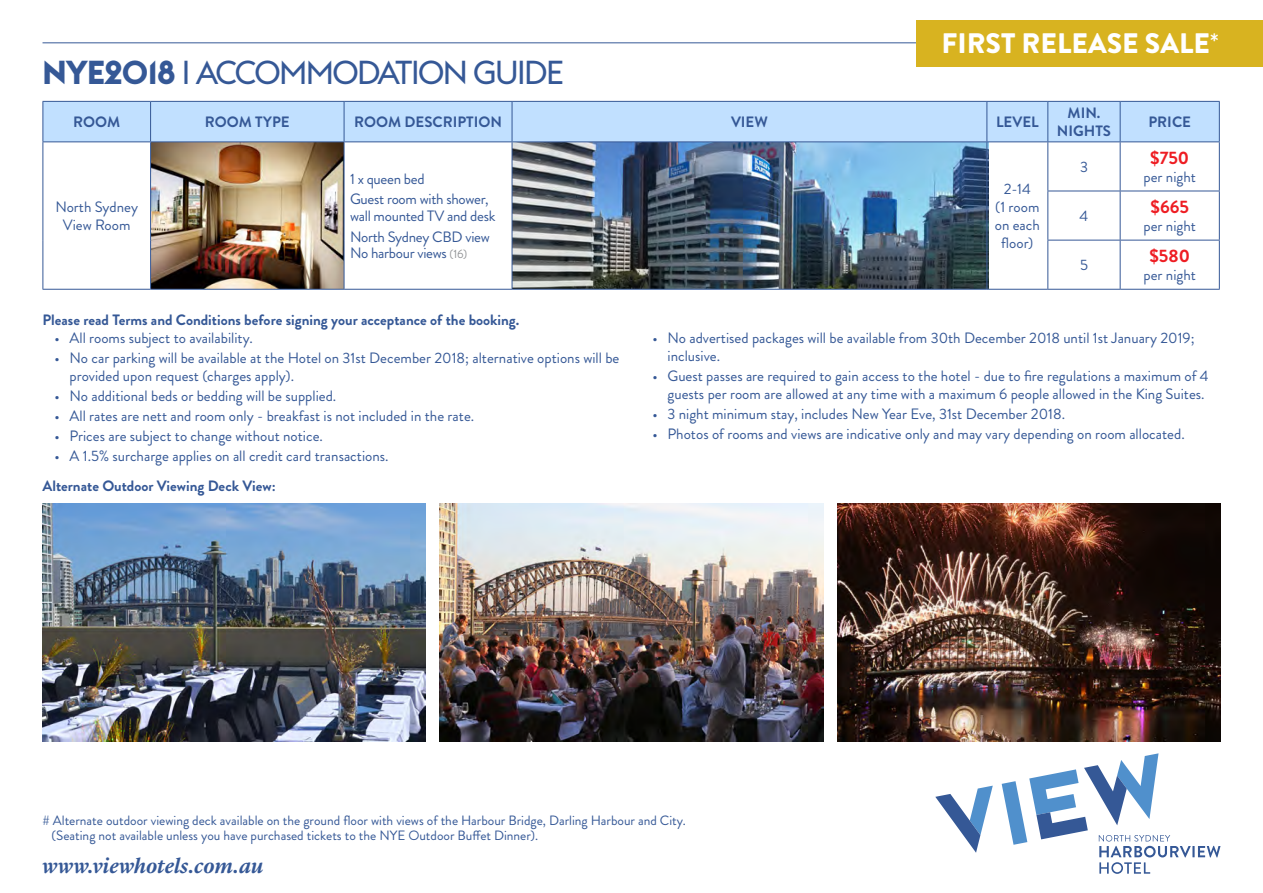
<style>
.page{position:relative;width:1263px;height:893px;background:#fff}
.page>*{position:absolute;margin:0;border:0;box-sizing:border-box;transform-origin:0 0}
.t1{font:32.85px "Euclid Flex";letter-spacing:-.05em;color:#355896}
.t2{font:900 28.2px "Brandon Grotesque";color:#fff}
.t3{font:italic 600 21px "Lyon Text";color:#355896}
.t4{font:700 18px "Brandon Grotesque";color:#ee1d23}
.t5{font:15px/18px "Brandon Grotesque";color:#355896}
.t6{font:700 15px/18px "Brandon Grotesque";color:#355896;text-align:center}
.t7{font:15px/20.7px "Brandon Grotesque";letter-spacing:-.02em;color:#355896}
.t8{font:13.5px/15px "Brandon Grotesque";color:#355896}
.s1{font-weight:700}
.s2{font-weight:400}
.s3{font-size:12px;color:#939598}
</style>
<div class="page">
<img style="left:513px;top:142px;width:475px;height:147px">
<img style="left:151px;top:142px;width:193px;height:147px">
<svg style="left:935px;top:786px;width:58px;height:67px"></svg>
<svg style="left:1002px;top:753px;width:218px;height:121px"></svg>
<hr style="left:43px;top:43px;width:1177px;height:1px;background:#355896">
<img style="left:440px;top:504px;width:383px;height:238px">
<img style="left:43px;top:504px;width:383px;height:238px">
<img style="left:837px;top:504px;width:383px;height:238px">
<div style="left:1211px;top:20px;width:52px;height:46px;background:#d8b320"></div>
<div style="left:917px;top:20px;width:327px;height:46px;background:#d8b320"></div>
<div style="left:44px;top:102px;width:1175px;height:39px;background:#c1e0ff"></div>
<hr style="left:43px;top:101px;width:108px;height:1px;background:#355896">
<hr style="left:43px;top:102px;width:1px;height:39px;background:#355896">
<hr style="left:151px;top:101px;width:193px;height:1px;background:#355896">
<hr style="left:150px;top:102px;width:1px;height:39px;background:#355896">
<hr style="left:344px;top:101px;width:168px;height:1px;background:#355896">
<hr style="left:344px;top:102px;width:1px;height:39px;background:#355896">
<hr style="left:512px;top:101px;width:475px;height:1px;background:#355896">
<hr style="left:512px;top:102px;width:1px;height:39px;background:#355896">
<hr style="left:987px;top:101px;width:61px;height:1px;background:#355896">
<hr style="left:986px;top:102px;width:1px;height:39px;background:#355896">
<hr style="left:1048px;top:101px;width:72px;height:1px;background:#355896">
<hr style="left:1047px;top:102px;width:1px;height:39px;background:#355896">
<hr style="left:1120px;top:101px;width:100px;height:1px;background:#355896">
<hr style="left:1120px;top:102px;width:1px;height:39px;background:#355896">
<hr style="left:1219px;top:102px;width:1px;height:39px;background:#355896">
<hr style="left:43px;top:141px;width:108px;height:1px;background:#355896">
<hr style="left:43px;top:142px;width:1px;height:49px;background:#355896">
<hr style="left:151px;top:141px;width:193px;height:1px;background:#355896">
<hr style="left:150px;top:142px;width:1px;height:49px;background:#355896">
<hr style="left:344px;top:141px;width:168px;height:1px;background:#355896">
<hr style="left:344px;top:142px;width:1px;height:49px;background:#355896">
<hr style="left:512px;top:141px;width:475px;height:1px;background:#355896">
<hr style="left:512px;top:142px;width:1px;height:49px;background:#355896">
<hr style="left:987px;top:141px;width:61px;height:1px;background:#355896">
<hr style="left:986px;top:142px;width:1px;height:49px;background:#355896">
<hr style="left:1048px;top:141px;width:72px;height:1px;background:#355896">
<hr style="left:1047px;top:142px;width:1px;height:49px;background:#355896">
<hr style="left:1120px;top:141px;width:100px;height:1px;background:#355896">
<hr style="left:1120px;top:142px;width:1px;height:49px;background:#355896">
<hr style="left:1219px;top:142px;width:1px;height:49px;background:#355896">
<hr style="left:43px;top:191px;width:1px;height:49px;background:#355896">
<hr style="left:150px;top:191px;width:1px;height:49px;background:#355896">
<hr style="left:344px;top:191px;width:1px;height:49px;background:#355896">
<hr style="left:512px;top:191px;width:1px;height:49px;background:#355896">
<hr style="left:986px;top:191px;width:1px;height:49px;background:#355896">
<hr style="left:1047px;top:191px;width:73px;height:1px;background:#355896">
<hr style="left:1047px;top:191px;width:1px;height:49px;background:#355896">
<hr style="left:1120px;top:191px;width:100px;height:1px;background:#355896">
<hr style="left:1120px;top:191px;width:1px;height:49px;background:#355896">
<hr style="left:1219px;top:191px;width:1px;height:49px;background:#355896">
<hr style="left:43px;top:240px;width:1px;height:49px;background:#355896">
<hr style="left:150px;top:240px;width:1px;height:49px;background:#355896">
<hr style="left:344px;top:240px;width:1px;height:49px;background:#355896">
<hr style="left:512px;top:240px;width:1px;height:49px;background:#355896">
<hr style="left:986px;top:240px;width:1px;height:49px;background:#355896">
<hr style="left:1047px;top:240px;width:73px;height:1px;background:#355896">
<hr style="left:1047px;top:240px;width:1px;height:49px;background:#355896">
<hr style="left:1120px;top:240px;width:100px;height:1px;background:#355896">
<hr style="left:1120px;top:240px;width:1px;height:49px;background:#355896">
<hr style="left:1219px;top:240px;width:1px;height:49px;background:#355896">
<hr style="left:43px;top:289px;width:108px;height:1px;background:#355896">
<hr style="left:151px;top:289px;width:193px;height:1px;background:#355896">
<hr style="left:344px;top:289px;width:168px;height:1px;background:#355896">
<hr style="left:512px;top:289px;width:475px;height:1px;background:#355896">
<hr style="left:987px;top:289px;width:61px;height:1px;background:#355896">
<hr style="left:1048px;top:289px;width:72px;height:1px;background:#355896">
<hr style="left:1120px;top:289px;width:100px;height:1px;background:#355896">
<h1 class="t1" style="left:43px;top:53px;width:523px"><span class="s1">NYE2018</span> I ACCOMMODATION GUIDE</h1>
<h2 class="t2" style="left:941px;top:23px;width:279px">FIRST RELEASE SALE<span class="s2">*</span></h2>
<p class="t6" style="left:73px;top:113px;width:49px">ROOM</p>
<p class="t6" style="left:205px;top:113px;width:86px">ROOM TYPE</p>
<p class="t6" style="left:354px;top:113px;width:150px">ROOM DESCRIPTION</p>
<p class="t6" style="left:731px;top:113px;width:38px">VIEW</p>
<p class="t6" style="left:996px;top:113px;width:44px">LEVEL</p>
<p class="t6" style="left:1057px;top:104px;width:56px">MIN.<br>NIGHTS</p>
<p class="t6" style="left:1148px;top:113px;width:44px">PRICE</p>
<p class="t5" style="left:55px;top:198px;width:84px;text-align:center">North Sydney<br>View Room</p>
<p class="t7" style="left:350px;top:168px;width:140px">1 x queen bed<br>Guest room with shower,</p>
<p class="t7" style="left:350px;top:206px;width:147px">wall mounted TV and desk<br>North Sydney CBD view</p>
<p class="t7" style="left:350px;top:243px;width:119px">No harbour views <span class="s3">(16)</span></p>
<p class="t6" style="left:43px;top:311px;width:478px">Please read Terms and Conditions before signing your acceptance of the booking.</p>
<p class="t5" style="left:55px;top:329px;width:200px">• All rooms subject to availability.</p>
<p class="t5" style="left:70px;top:349px;width:551px;text-indent:-15px">• No car parking will be available at the Hotel on 31st December 2018; alternative options will be provided upon request (charges apply).</p>
<p class="t5" style="left:55px;top:387px;width:283px">• No additional beds or bedding will be supplied.</p>
<p class="t5" style="left:55px;top:407px;width:421px">• All rates are nett and room only - breakfast is not included in the rate.</p>
<p class="t5" style="left:55px;top:427px;width:270px">• Prices are subject to change without notice.</p>
<p class="t5" style="left:55px;top:448px;width:336px">• A 1.5% surcharge applies on all credit card transactions.</p>
<p class="t6" style="left:43px;top:477px;width:235px">Alternate Outdoor Viewing Deck View:</p>
<p class="t5" style="left:995px;top:180px;width:47px;text-align:center">2-14<br>(1 room on each floor)</p>
<p class="t5" style="left:1080px;top:158px;width:9px">3</p>
<p class="t5" style="left:1079px;top:207px;width:10px">4</p>
<p class="t5" style="left:1080px;top:256px;width:9px">5</p>
<p class="t4" style="left:1150px;top:145px;width:40px">$750</p>
<p class="t5" style="left:1143px;top:168px;width:54px">per night</p>
<p class="t4" style="left:1150px;top:194px;width:40px">$665</p>
<p class="t5" style="left:1143px;top:217px;width:54px">per night</p>
<p class="t4" style="left:1149px;top:243px;width:42px">$580</p>
<p class="t5" style="left:1143px;top:266px;width:54px">per night</p>
<p class="t5" style="left:667px;top:329px;width:529px;text-indent:-15px">• No advertised packages will be available from 30th December 2018 until 1st January 2019; inclusive.</p>
<p class="t5" style="left:652px;top:367px;width:558px;text-align:right">• Guest passes are required to gain access to the hotel - due to fire regulations a maximum of 4 guests per room are allowed at any time with a maximum 6 people allowed in the King Suites.</p>
<p class="t5" style="left:652px;top:405px;width:414px">• 3 night minimum stay, includes New Year Eve, 31st December 2018.</p>
<p class="t5" style="left:652px;top:425px;width:534px">• Photos of rooms and views are indicative only and may vary depending on room allocated.</p>
<p class="t8" style="left:52px;top:813px;width:636px;text-indent:-9px"># Alternate outdoor viewing deck available on the ground floor with views of the Harbour Bridge, Darling Harbour and City. (Seating not available unless you have purchased tickets to the NYE Outdoor Buffet Dinner).</p>
<h3 class="t3" style="left:43px;top:850px;width:222px">www.viewhotels.com.au</h3>
</div>
